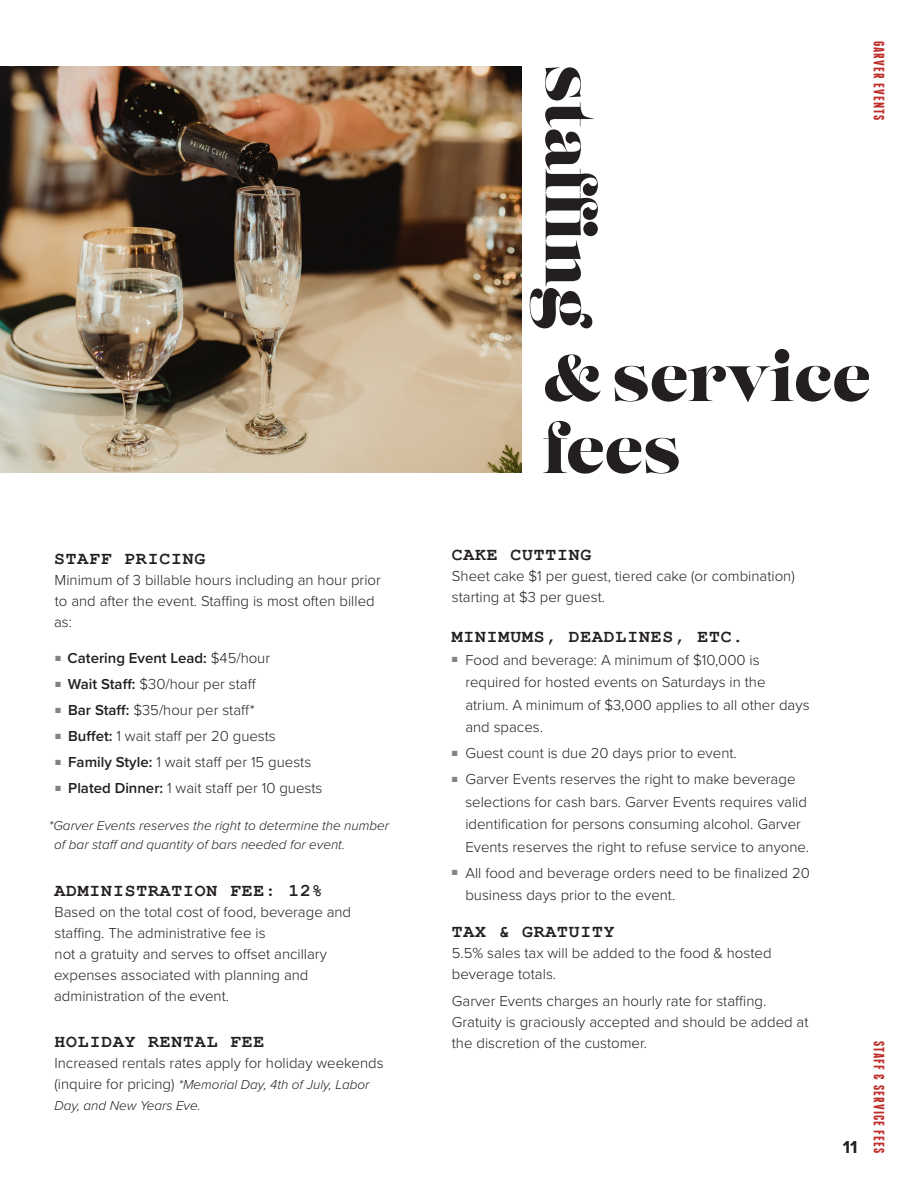
<style>
.page{position:relative;width:918px;height:1188px;background:#fff}
.page>*{position:absolute;margin:0;border:0;box-sizing:border-box;transform-origin:0 0}
.t1{font:66px "Lust";color:#231f20}
.subhead{font:700 18px "Courier New";letter-spacing:.05em;color:#231f20}
.body_copy{font:700 18px "Proxima Nova";color:#231f20}
.t2{font:300 15px/21px "Proxima Nova";color:#231f20}
.t3{font:700 15px "Franchise";letter-spacing:.075em;color:#be2e2a}
.t4{font:600 15px "Proxima Nova";color:#231f20}
.t5{font:italic 300 13.5px/19.5px "Proxima Nova";color:#231f20}
.s1{font-weight:300;font-size:9px;color:#808285}
.s2{font-weight:300}
.s3{font-size:9px;color:#808285}
.s4{font-weight:600}
.s5{font-style:normal;font-size:15px}
</style>
<div class="page">
<img style="left:0;top:67px;width:521px;height:405px">
<p class="subhead" style="left:54px;top:547px;width:153px">STAFF PRICING</p>
<p class="t2" style="left:54px;top:569px;width:328px">Minimum of 3 billable hours including an hour prior to and after the event. Staffing is most often billed as:</p>
<p class="t4" style="left:55px;top:647px;width:217px"><span class="s1">■</span> Catering Event Lead: <span class="s2">$45/hour</span></p>
<p class="t2" style="left:55px;top:673px;width:202px"><span class="s3">■</span> <span class="s4">Wait Staff:</span> $30/hour per staff</p>
<p class="t2" style="left:55px;top:699px;width:201px"><span class="s3">■</span> <span class="s4">Bar Staff:</span> $35/hour per staff*</p>
<p class="t2" style="left:55px;top:725px;width:222px"><span class="s3">■</span> <span class="s4">Buffet:</span> 1 wait staff per 20 guests</p>
<p class="t2" style="left:55px;top:751px;width:258px"><span class="s3">■</span> <span class="s4">Family Style:</span> 1 wait staff per 15 guests</p>
<p class="t2" style="left:55px;top:777px;width:269px"><span class="s3">■</span> <span class="s4">Plated Dinner:</span> 1 wait staff per 10 guests</p>
<p class="t5" style="left:54px;top:815px;width:337px;text-indent:-5px">*Garver Events reserves the right to determine the number of bar staff and quantity of bars needed for event.</p>
<p class="subhead" style="left:55px;top:879px;width:270px">ADMINISTRATION FEE: 12%</p>
<p class="t2" style="left:54px;top:900px;width:299px">Based on the total cost of food, beverage and staffing. The administrative fee is<br>not a gratuity and serves to offset ancillary expenses associated with planning and administration of the event.</p>
<p class="subhead" style="left:55px;top:1030px;width:211px">HOLIDAY RENTAL FEE</p>
<p class="t2" style="left:55px;top:1052px;width:331px">Increased rentals rates apply for holiday weekends</p>
<p class="t5" style="left:54px;top:1073px;width:317px;line-height:21px"><span class="s5">(inquire for pricing)</span> *Memorial Day, 4th of July, Labor<br>Day, and New Years Eve.</p>
<p class="t1" style="left:611px;top:66px;width:265px;rotate:90deg">staffing</p>
<p class="t3" style="left:886px;top:40px;width:82px;rotate:90deg">GARVER EVENTS</p>
<p class="t1" style="left:543px;top:336px;width:329px">&amp; service</p>
<p class="t1" style="left:543px;top:408px;width:139px">fees</p>
<p class="subhead" style="left:452px;top:544px;width:141px">CAKE CUTTING</p>
<p class="t2" style="left:452px;top:565px;width:344px">Sheet cake $1 per guest, tiered cake (or combination) starting at $3 per guest.</p>
<p class="subhead" style="left:452px;top:625px;width:293px">MINIMUMS, DEADLINES, ETC.</p>
<p class="t2" style="left:465px;top:648px;width:346px;line-height:22.5px;text-indent:-14px"><span class="s3">■</span> Food and beverage: A minimum of $10,000 is required for hosted events on Saturdays in the atrium. A minimum of $3,000 applies to all other days and spaces.</p>
<p class="t2" style="left:452px;top:742px;width:287px"><span class="s3">■</span> Guest count is due 20 days prior to event.</p>
<p class="t2" style="left:465px;top:767px;width:345px;line-height:22.5px;text-indent:-14px"><span class="s3">■</span> Garver Events reserves the right to make beverage selections for cash bars. Garver Events requires valid identification for persons consuming alcohol. Garver Events reserves the right to refuse service to anyone.</p>
<p class="t2" style="left:465px;top:861px;width:346px;line-height:22.5px;text-indent:-14px"><span class="s3">■</span> All food and beverage orders need to be finalized 20 business days prior to the event.</p>
<p class="subhead" style="left:452px;top:920px;width:164px">TAX &amp; GRATUITY</p>
<p class="t2" style="left:452px;top:941px;width:321px">5.5% sales tax will be added to the food &amp; hosted beverage totals.</p>
<p class="t2" style="left:452px;top:990px;width:358px">Garver Events charges an hourly rate for staffing.<br>Gratuity is graciously accepted and should be added at the discretion of the customer.</p>
<p class="body_copy" style="left:843px;top:1134px;width:16px">11</p>
<p class="t3" style="left:886px;top:1041px;width:114px;rotate:90deg">STAFF &amp; SERVICE FEES</p>
</div>
